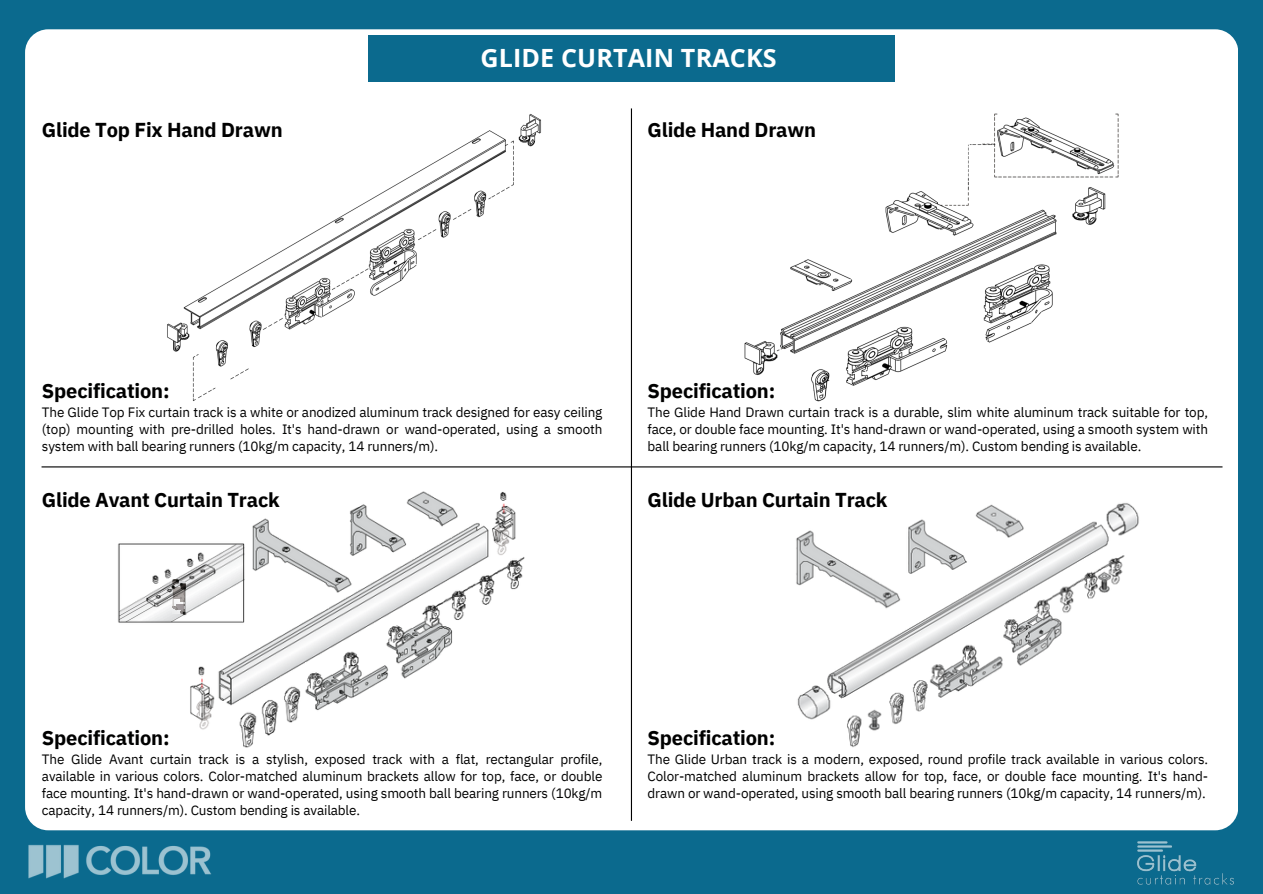
<style>
.page{position:relative;width:1263px;height:894px;background:#fff}
.page>*{position:absolute;margin:0;border:0;box-sizing:border-box;transform-origin:0 0}
.t1{font:700 25.05px "Open Sans";letter-spacing:.005em;color:#fff}
.t2{font:700 20.1px "IBM Plex Sans";letter-spacing:-.01em;color:#000}
.t3{font:700 20.1px "IBM Plex Sans";letter-spacing:-.01em;color:#000100}
.t4{font:13.5px/16.8px "IBM Plex Sans";letter-spacing:-.01em;color:#000100;text-align:justify}
</style>
<div class="page">
<div style="left:0;top:0;width:1263px;height:893px;background:#0b6a8e"></div>
<div style="left:25px;top:29px;width:1212px;height:801px;background:#fff"></div>
<hr style="left:42px;top:466px;width:1180px;height:1px;background:#000">
<hr style="left:631px;top:108px;width:1px;height:712px;background:#000">
<div style="left:875px;top:36px;width:20px;height:46px;background:#0b6a8e"></div>
<div style="left:856px;top:36px;width:19px;height:46px;background:#0b6a8e"></div>
<div style="left:368px;top:36px;width:498px;height:46px;background:#0b6a8e"></div>
<div style="left:157px;top:104px;width:394px;height:307px;background:#fff"></div>
<img style="left:734px;top:104px;width:394px;height:307px">
<img style="left:110px;top:484px;width:422px;height:271px">
<img style="left:788px;top:494px;width:358px;height:261px">
<img style="left:28px;top:844px;width:183px;height:35px">
<img style="left:1137px;top:841px;width:97px;height:44px">
<h1 class="t1" style="left:480px;top:40px;width:298px">GLIDE CURTAIN TRACKS</h1>
<p class="t2" style="left:42px;top:116px;width:242px">Glide Top Fix Hand Drawn</p>
<p class="t2" style="left:648px;top:116px;width:170px">Glide Hand Drawn</p>
<h2 class="t3" style="left:42px;top:377px;width:129px">Specification:</h2>
<p class="t4" style="left:42px;top:404px;width:562px">The Glide Top Fix curtain track is a white or anodized aluminum track designed for easy ceiling (top) mounting with pre-drilled holes. It's hand-drawn or wand-operated, using a smooth system with ball bearing runners (10kg/m capacity, 14 runners/m).</p>
<p class="t3" style="left:648px;top:377px;width:129px">Specification:</p>
<p class="t4" style="left:648px;top:404px;width:562px">The Glide Hand Drawn curtain track is a durable, slim white aluminum track suitable for top, face, or double face mounting. It's hand-drawn or wand-operated, using a smooth system with ball bearing runners (10kg/m capacity, 14 runners/m). Custom bending is available.</p>
<p class="t2" style="left:42px;top:486px;width:239px">Glide Avant Curtain Track</p>
<h2 class="t2" style="left:648px;top:486px;width:241px">Glide Urban Curtain Track</h2>
<p class="t3" style="left:42px;top:724px;width:129px">Specification:</p>
<p class="t4" style="left:42px;top:750px;width:562px">The Glide Avant curtain track is a stylish, exposed track with a flat, rectangular profile, available in various colors. Color-matched aluminum brackets allow for top, face, or double face mounting. It's hand-drawn or wand-operated, using smooth ball bearing runners (10kg/m capacity, 14 runners/m). Custom bending is available.</p>
<p class="t3" style="left:648px;top:724px;width:129px">Specification:</p>
<p class="t4" style="left:648px;top:750px;width:562px">The Glide Urban track is a modern, exposed, round profile track available in various colors.<br>Color-matched aluminum brackets allow for top, face, or double face mounting. It's hand&shy;drawn or wand-operated, using smooth ball bearing runners (10kg/m capacity, 14 runners/m).</p>
</div>
